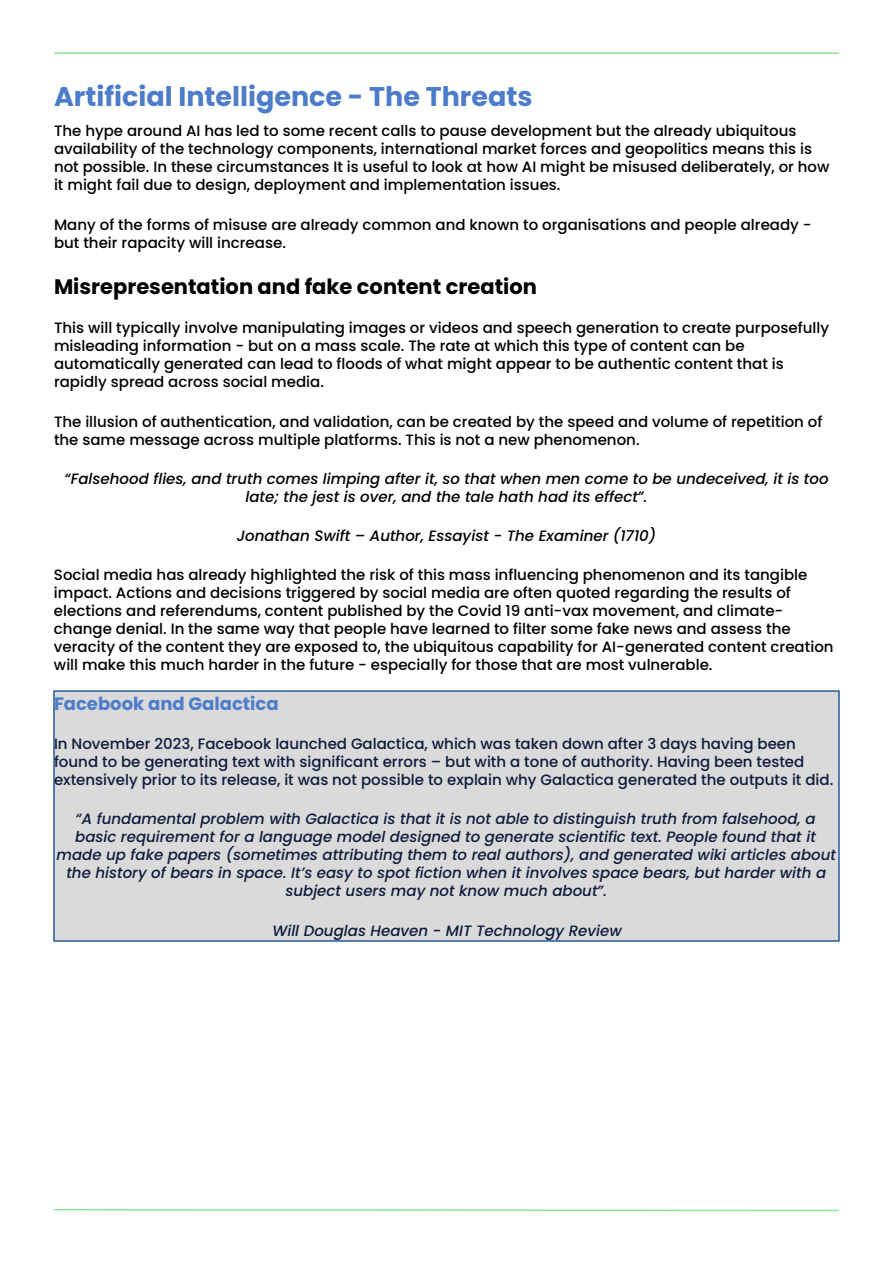
<style>
.page{position:relative;width:893px;height:1263px;background:#fff}
.page>*{position:absolute;margin:0;border:0;box-sizing:border-box;transform-origin:0 0}
.t1{font:700 27px "Poppins";color:#4c7cca}
.t2{font:700 21px "Poppins";color:#000}
.t3{font:700 18px "Poppins";color:#4c7cca}
.t4{font:500 15px/18px "Poppins";color:#000}
.t5{font:italic 500 15px/18px "Poppins";color:#0e1b3c;text-align:center}
.t6{font:500 15px/18px "Poppins";color:#0e1b3c}
.t7{font:italic 500 15px/18px "Poppins";color:#000;text-align:center}
</style>
<div class="page">
<hr style="left:54px;top:53px;width:785px;height:1px;background:#8ae69b">
<svg style="left:54px;top:1209px;width:785px;height:3px"></svg>
<div style="left:53px;top:690px;width:787px;height:252px;background:#dadada;border:2px solid #265b9b"></div>
<h1 class="t1" style="left:54px;top:81px;width:480px">Artificial Intelligence - The Threats</h1>
<p class="t4" style="left:54px;top:122px;width:777px">The hype around AI has led to some recent calls to pause development but the already ubiquitous availability of the technology components, international market forces and geopolitics means this is not possible. In these circumstances It is useful to look at how AI might be misused deliberately, or how it might fail due to design, deployment and implementation issues.</p>
<p class="t4" style="left:54px;top:215px;width:759px">Many of the forms of misuse are already common and known to organisations and people already - but their rapacity will increase.</p>
<h2 class="t2" style="left:54px;top:274px;width:484px">Misrepresentation and fake content creation</h2>
<p class="t4" style="left:54px;top:319px;width:777px">This will typically involve manipulating images or videos and speech generation to create purposefully misleading information - but on a mass scale. The rate at which this type of content can be automatically generated can lead to floods of what might appear to be authentic content that is rapidly spread across social media.</p>
<p class="t4" style="left:54px;top:412px;width:770px">The illusion of authentication, and validation, can be created by the speed and volume of repetition of the same message across multiple platforms. This is not a new phenomenon.</p>
<p class="t7" style="left:64px;top:470px;width:766px">“Falsehood flies, and truth comes limping after it, so that when men come to be undeceived, it is too late; the jest is over, and the tale hath had its effect”.</p>
<p class="t7" style="left:237px;top:527px;width:421px">Jonathan Swift – Author, Essayist - The Examiner (1710)</p>
<p class="t4" style="left:54px;top:566px;width:781px">Social media has already highlighted the risk of this mass influencing phenomenon and its tangible impact. Actions and decisions triggered by social media are often quoted regarding the results of elections and referendums, content published by the Covid 19 anti-vax movement, and climate&shy;change denial. In the same way that people have learned to filter some fake news and assess the veracity of the content they are exposed to, the ubiquitous capability for AI-generated content creation will make this much harder in the future - especially for those that are most vulnerable.</p>
<p class="t3" style="left:54px;top:693px;width:226px">Facebook and Galactica</p>
<p class="t6" style="left:54px;top:735px;width:781px">In November 2023, Facebook launched Galactica, which was taken down after 3 days having been found to be generating text with significant errors – but with a tone of authority. Having been tested extensively prior to its release, it was not possible to explain why Galactica generated the outputs it did.</p>
<p class="t5" style="left:56px;top:810px;width:781px">“A fundamental problem with Galactica is that it is not able to distinguish truth from falsehood, a basic requirement for a language model designed to generate scientific text. People found that it made up fake papers (sometimes attributing them to real authors), and generated wiki articles about the history of bears in space. It’s easy to spot fiction when it involves space bears, but harder with a subject users may not know much about”.</p>
<p class="t5" style="left:272px;top:922px;width:351px">Will Douglas Heaven - MIT Technology Review</p>
</div>
